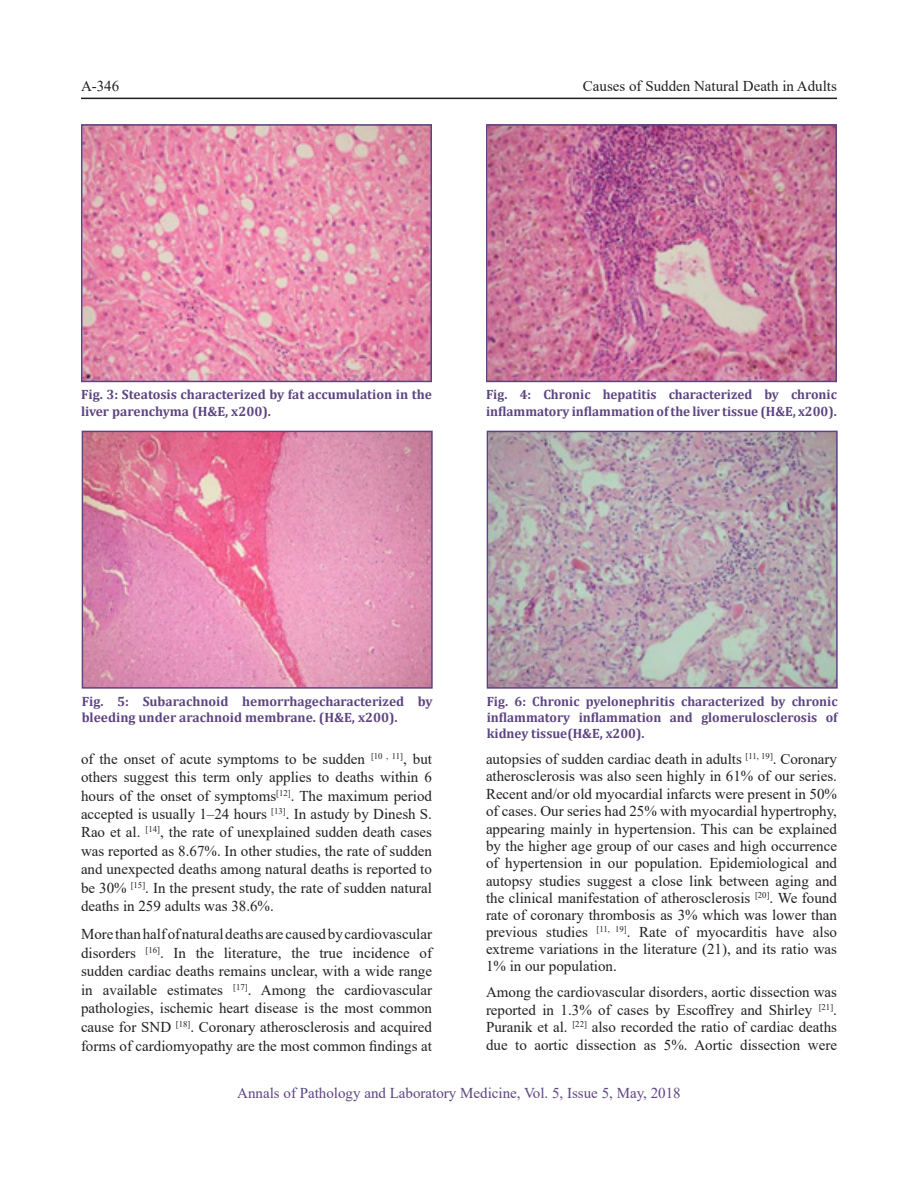
<style>
.page{position:relative;width:918px;height:1188px;background:#fff}
.page>*{position:absolute;margin:0;border:0;box-sizing:border-box;transform-origin:0 0}
.BodyText{font:15px/17.2px "Times New Roman";color:#231f20;text-align:justify}
.t1{font:15px "Times New Roman";color:#5d4481}
.Fig_Caption{font:700 13.5px/16.2px "Cambria";color:#5d4481}
</style>
<div class="page">
<hr style="left:81px;top:98px;width:756px;height:1px;background:#231f20">
<img style="left:84px;top:127px;width:345px;height:252px">
<div style="left:81px;top:124px;width:351px;height:258px;border:2px solid #5d4481"></div>
<img style="left:489px;top:127px;width:345px;height:252px">
<div style="left:486px;top:124px;width:351px;height:258px;border:2px solid #5d4481"></div>
<img style="left:85px;top:434px;width:345px;height:252px">
<div style="left:82px;top:431px;width:351px;height:258px;border:2px solid #5d4481"></div>
<img style="left:490px;top:434px;width:345px;height:252px">
<div style="left:487px;top:431px;width:351px;height:258px;border:2px solid #5d4481"></div>
<p class="BodyText" style="left:81px;top:77px;width:40px">A-346</p>
<p class="BodyText" style="left:583px;top:77px;width:256px">Causes of Sudden Natural Death in Adults</p>
<p class="Fig_Caption" style="left:81px;top:386px;width:352px">Fig. 3: Steatosis characterized by fat accumulation in the liver parenchyma (H&amp;E, x200).</p>
<p class="Fig_Caption" style="left:486px;top:386px;width:352px">Fig. 4: Chronic hepatitis characterized by chronic inflammatory inflammation of the liver tissue (H&amp;E, x200).</p>
<p class="Fig_Caption" style="left:82px;top:693px;width:353px">Fig. 5: Subarachnoid hemorrhagecharacterized by bleeding under arachnoid membrane. (H&amp;E, x200).</p>
<p class="Fig_Caption" style="left:487px;top:693px;width:352px;text-align:justify">Fig. 6: Chronic pyelonephritis characterized by chronic inflammatory inflammation and glomerulosclerosis of kidney tissue(H&amp;E, x200).</p>
<p class="BodyText" style="left:81px;top:749px;width:353px;line-height:18.5px">of the onset of acute symptoms to be sudden <sup>[10</sup> <sup>,</sup> <sup>11]</sup>, but others suggest this term only applies to deaths within 6 hours of the onset of symptoms<sup>[12]</sup>. The maximum period accepted is usually 1–24 hours <sup>[13]</sup>. In astudy by Dinesh S.<br>Rao et al. <sup>[14]</sup>, the rate of unexplained sudden death cases was reported as 8.67%. In other studies, the rate of sudden and unexpected deaths among natural deaths is reported to be 30% <sup>[15]</sup>. In the present study, the rate of sudden natural deaths in 259 adults was 38.6%.</p>
<p class="BodyText" style="left:81px;top:924px;width:353px;line-height:18.6px">More than half of natural deaths are caused by cardiovascular disorders <sup>[16]</sup>. In the literature, the true incidence of sudden cardiac deaths remains unclear, with a wide range in available estimates <sup>[17]</sup>. Among the cardiovascular pathologies, ischemic heart disease is the most common cause for SND <sup>[18]</sup>. Coronary atherosclerosis and acquired forms of cardiomyopathy are the most common findings at</p>
<p class="BodyText" style="left:486px;top:750px;width:353px">autopsies of sudden cardiac death in adults <sup>[11,</sup> <sup>19]</sup>. Coronary atherosclerosis was also seen highly in 61% of our series.<br>Recent and/or old myocardial infarcts were present in 50% of cases. Our series had 25% with myocardial hypertrophy, appearing mainly in hypertension. This can be explained by the higher age group of our cases and high occurrence of hypertension in our population. Epidemiological and autopsy studies suggest a close link between aging and the clinical manifestation of atherosclerosis <sup>[20]</sup>. We found rate of coronary thrombosis as 3% which was lower than previous studies <sup>[11,</sup> <sup>19]</sup>. Rate of myocarditis have also extreme variations in the literature (21), and its ratio was 1% in our population.</p>
<p class="BodyText" style="left:486px;top:983px;width:353px">Among the cardiovascular disorders, aortic dissection was reported in 1.3% of cases by Escoffrey and Shirley <sup>[21]</sup>.<br>Puranik et al. <sup>[22]</sup> also recorded the ratio of cardiac deaths due to aortic dissection as 5%. Aortic dissection were</p>
<p class="t1" style="left:237px;top:1082px;width:445px">Annals of Pathology and Laboratory Medicine, Vol. 5, Issue 5, May, 2018</p>
</div>
